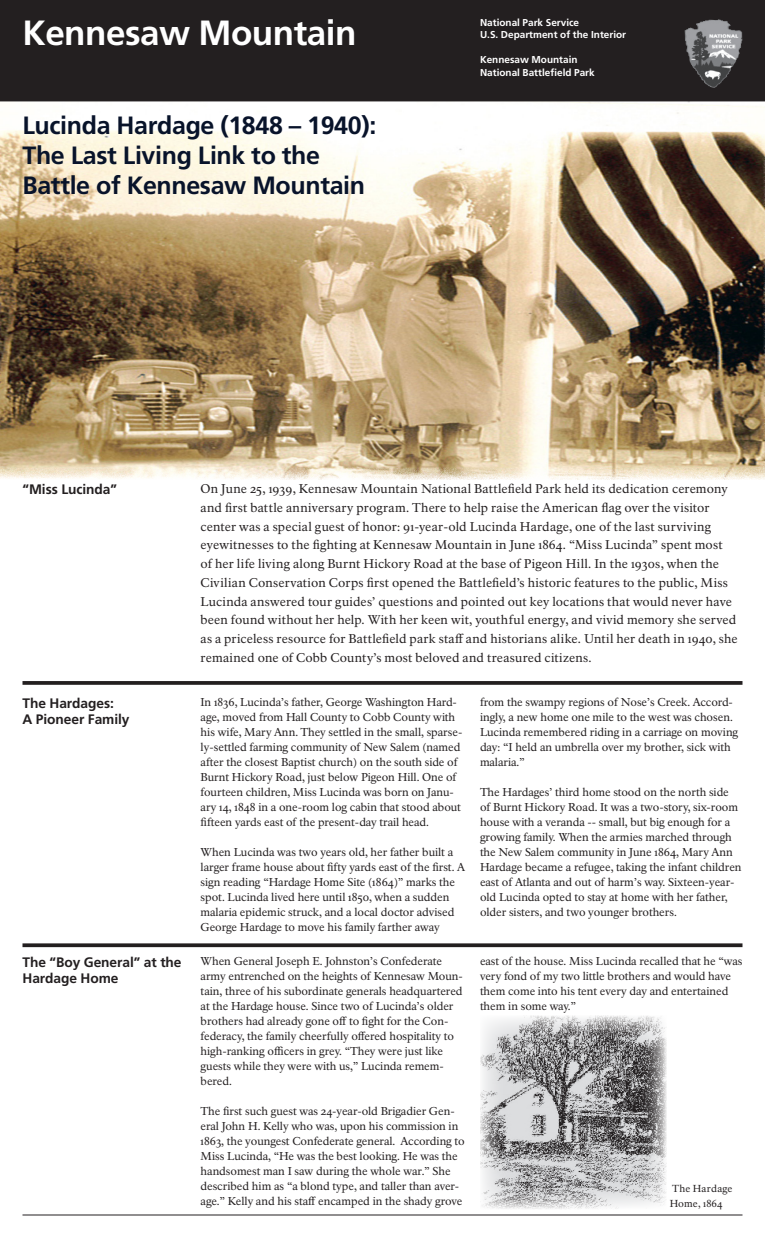
<style>
.page{position:relative;width:765px;height:1260px;background:#fff}
.page>*{position:absolute;margin:0;border:0;box-sizing:border-box;transform-origin:0 0}
.Black-band_site_name{font:700 35px "Frutiger LT Std";letter-spacing:-.015em;color:#fff}
.Site_Bulletin_Title{font:700 25px/30px "Frutiger LT Std";letter-spacing:-.015em;color:#08132a}
.Head-A{font:700 13.75px/16.2px "Frutiger LT Std";letter-spacing:-.005em;color:#231f20}
.Introduction-text{font:12.5px/18.8px "NPS Rawlinson OT Old";letter-spacing:.01em;color:#231f20}
.t1{font:11.25px/15px "NPS Rawlinson OT Old";letter-spacing:-.005em;color:#231f20}
.Black-band__DOI_NPS{font:700 10px "Frutiger LT Std";color:#fff}
.t2{font:10px/15px "NPS Rawlinson OT Old";letter-spacing:.01em;color:#231f20}
</style>
<div class="page">
<img style="left:0;top:101px;width:765px;height:378px">
<div style="left:0;top:0;width:765px;height:101px;background:#231f20"></div>
<svg style="left:22px;top:681px;width:720px;height:4px;background:#302c2d"></svg>
<svg style="left:22px;top:943px;width:720px;height:4px;background:#383435"></svg>
<img style="left:480px;top:1016px;width:187px;height:193px">
<hr style="left:22px;top:1215px;width:720px;height:1px;background:#231f20">
<img style="left:684px;top:19px;width:58px;height:69px">
<p class="Black-band_site_name" style="left:22px;top:12px;width:335px">Kennesaw Mountain</p>
<p class="Black-band__DOI_NPS" style="left:480px;top:16px;width:101px">National Park Service</p>
<p class="Black-band__DOI_NPS" style="left:480px;top:29px;width:148px">U.S. Department of the Interior</p>
<p class="Black-band__DOI_NPS" style="left:480px;top:54px;width:99px">Kennesaw Mountain</p>
<p class="Black-band__DOI_NPS" style="left:480px;top:66px;width:116px">National Battlefield Park</p>
<p class="Site_Bulletin_Title" style="left:22px;top:110px;width:355px">Lucinda Hardage (1848 – 1940):<br>The Last Living Link to the</p>
<p class="Site_Bulletin_Title" style="left:22px;top:170px;width:344px">Battle of Kennesaw Mountain</p>
<p class="Head-A" style="left:22px;top:481px;width:96px">“Miss Lucinda”</p>
<p class="Introduction-text" style="left:201px;top:480px;width:539px">On June 25, 1939, Kennesaw Mountain National Battlefield Park held its dedication ceremony and first battle anniversary program. There to help raise the American flag over the visitor center was a special guest of honor: 91-year-old Lucinda Hardage, one of the last surviving eyewitnesses to the fighting at Kennesaw Mountain in June 1864. “Miss Lucinda” spent most<br>of her life living along Burnt Hickory Road at the base of Pigeon Hill. In the 1930s, when the Civilian Conservation Corps first opened the Battlefield’s historic features to the public, Miss Lucinda answered tour guides’ questions and pointed out key locations that would never have been found without her help. With her keen wit, youthful energy, and vivid memory she served as a priceless resource for Battlefield park staff and historians alike. Until her death in 1940, she remained one of Cobb County’s most beloved and treasured citizens.</p>
<p class="Head-A" style="left:22px;top:695px;width:109px">The Hardages:<br>A Pioneer Family</p>
<p class="t1" style="left:201px;top:695px;width:263px">In 1836, Lucinda’s father, George Washington Hard&shy;age, moved from Hall County to Cobb County with his wife, Mary Ann. They settled in the small, sparse&shy;ly-settled farming community of New Salem (named after the closest Baptist church) on the south side of Burnt Hickory Road, just below Pigeon Hill. One of fourteen children, Miss Lucinda was born on Janu&shy;ary 14, 1848 in a one-room log cabin that stood about fifteen yards east of the present-day trail head.</p>
<p class="t1" style="left:201px;top:845px;width:266px">When Lucinda was two years old, her father built a larger frame house about fifty yards east of the first. A sign reading “Hardage Home Site (1864)” marks the spot. Lucinda lived here until 1850, when a sudden malaria epidemic struck, and a local doctor advised George Hardage to move his family farther away</p>
<p class="Head-A" style="left:22px;top:954px;width:161px">The “Boy General” at the<br>Hardage Home</p>
<p class="t1" style="left:201px;top:953px;width:264px">When General Joseph E. Johnston’s Confederate army entrenched on the heights of Kennesaw Moun&shy;tain, three of his subordinate generals headquartered at the Hardage house. Since two of Lucinda’s older brothers had already gone off to fight for the Con&shy;federacy, the family cheerfully offered hospitality to high-ranking officers in grey. “They were just like guests while they were with us,” Lucinda remem&shy;bered.</p>
<p class="t1" style="left:201px;top:1103px;width:266px">The first such guest was 24-year-old Brigadier Gen&shy;eral John H. Kelly who was, upon his commission in 1863, the youngest Confederate general. According to Miss Lucinda, “He was the best looking. He was the handsomest man I saw during the whole war.” She described him as “a blond type, and taller than aver&shy;age.” Kelly and his staff encamped in the shady grove</p>
<p class="t1" style="left:480px;top:695px;width:260px">from the swampy regions of Nose’s Creek. Accord&shy;ingly, a new home one mile to the west was chosen.<br>Lucinda remembered riding in a carriage on moving day: “I held an umbrella over my brother, sick with malaria.”</p>
<p class="t1" style="left:480px;top:785px;width:263px">The Hardages’ third home stood on the north side of Burnt Hickory Road. It was a two-story, six-room house with a veranda -- small, but big enough for a growing family. When the armies marched through the New Salem community in June 1864, Mary Ann Hardage became a refugee, taking the infant children east of Atlanta and out of harm’s way. Sixteen-year&shy;old Lucinda opted to stay at home with her father, older sisters, and two younger brothers.</p>
<p class="t1" style="left:480px;top:953px;width:264px">east of the house. Miss Lucinda recalled that he “was very fond of my two little brothers and would have them come into his tent every day and entertained them in some way.”</p>
<p class="t2" style="left:670px;top:1181px;width:64px">The Hardage<br>Home, 1864</p>
</div>
